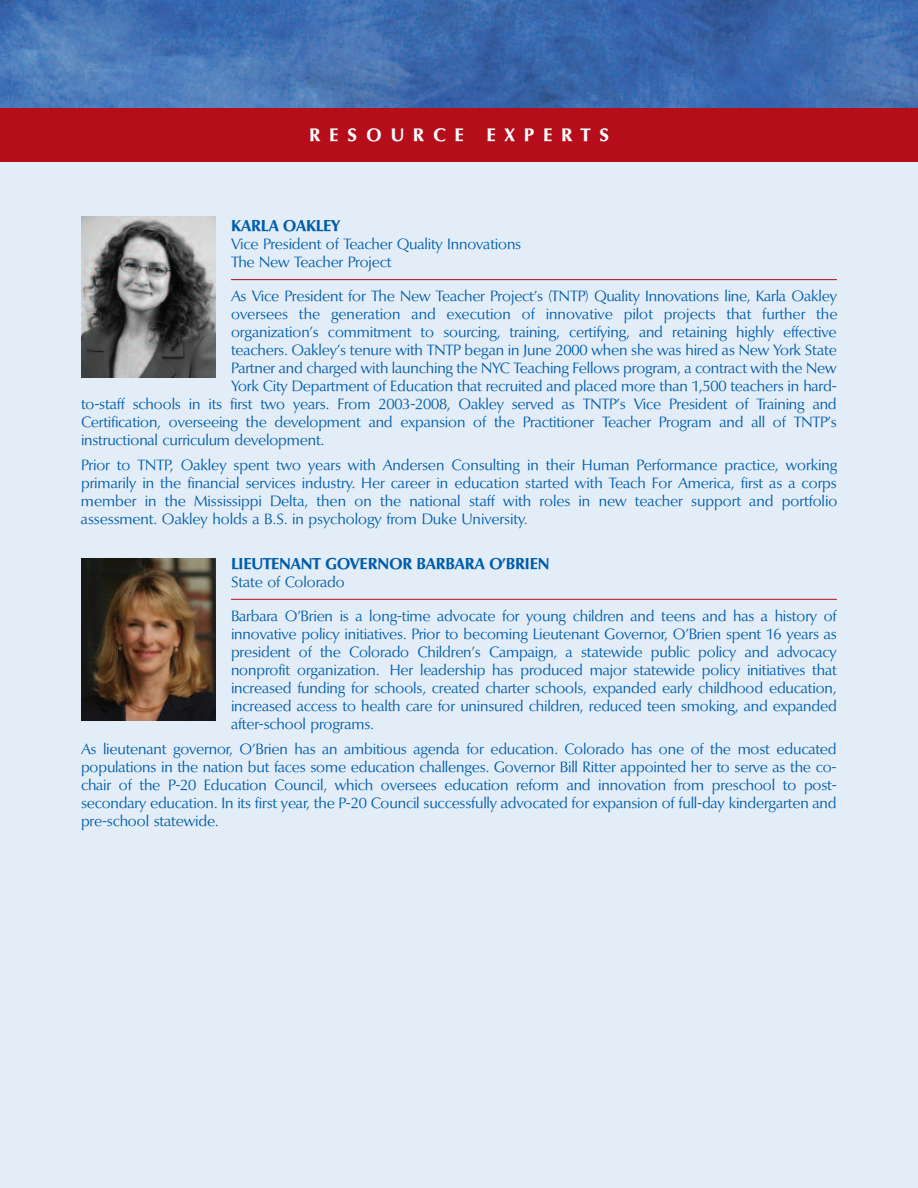
<style>
.page{position:relative;width:918px;height:1188px;background:#fff}
.page>*{position:absolute;margin:0;border:0;box-sizing:border-box;transform-origin:0 0}
.t1{font:700 18px "Optima BQ";letter-spacing:.51em;color:#fff}
.t2{font:700 15.75px "Optima BQ";letter-spacing:.01em;color:#015dab}
.t3{font:15px/18px "Optima BQ";letter-spacing:-.01em;color:#015dab;text-align:justify}
</style>
<div class="page">
<div style="left:0;top:155px;width:918px;height:1033px;background:#e3edf7"></div>
<img style="left:0;top:0;width:918px;height:108px">
<div style="left:0;top:108px;width:918px;height:54px;background:#b50e1a"></div>
<hr style="left:231px;top:279px;width:606px;height:1px;background:#b50e1a">
<hr style="left:231px;top:599px;width:606px;height:1px;background:#b50e1a">
<img style="left:81px;top:216px;width:135px;height:162px">
<img style="left:81px;top:559px;width:135px;height:162px">
<p class="t1" style="left:309px;top:126px;width:156px">RESOURCE</p>
<p class="t1" style="left:486px;top:126px;width:124px">EXPERTS</p>
<p class="t2" style="left:231px;top:218px;width:111px">KARLA OAKLEY</p>
<p class="t3" style="left:231px;top:236px;width:292px">Vice President of Teacher Quality Innovations<br>The New Teacher Project</p>
<p class="t3" style="left:231px;top:288px;width:607px">As Vice President for The New Teacher Project’s (TNTP) Quality Innovations line, Karla Oakley</p>
<p class="t3" style="left:231px;top:306px;width:608px">oversees the generation and execution of innovative pilot projects that further the</p>
<p class="t3" style="left:231px;top:324px;width:607px">organization’s commitment to sourcing, training, certifying, and retaining highly effective</p>
<p class="t3" style="left:231px;top:342px;width:607px">teachers. Oakley’s tenure with TNTP began in June 2000 when she was hired as New York State</p>
<p class="t3" style="left:231px;top:360px;width:607px">Partner and charged with launching the NYC Teaching Fellows program, a contract with the New</p>
<p class="t3" style="left:231px;top:378px;width:607px">York City Department of Education that recruited and placed more than 1,500 teachers in hard-</p>
<p class="t3" style="left:81px;top:396px;width:757px">to-staff schools in its first two years. From 2003-2008, Oakley served as TNTP’s Vice President of Training and</p>
<p class="t3" style="left:81px;top:414px;width:757px">Certification, overseeing the development and expansion of the Practitioner Teacher Program and all of TNTP’s</p>
<p class="t3" style="left:81px;top:432px;width:245px">instructional curriculum development.</p>
<p class="t3" style="left:81px;top:457px;width:758px">Prior to TNTP, Oakley spent two years with Andersen Consulting in their Human Performance practice, working primarily in the financial services industry. Her career in education started with Teach For America, first as a corps member in the Mississippi Delta, then on the national staff with roles in new teacher support and portfolio assessment. Oakley holds a B.S. in psychology from Duke University.</p>
<p class="t2" style="left:231px;top:555px;width:320px">LIEUTENANT GOVERNOR BARBARA O’BRIEN</p>
<p class="t3" style="left:231px;top:574px;width:115px">State of Colorado</p>
<p class="t3" style="left:231px;top:608px;width:607px">Barbara O’Brien is a long-time advocate for young children and teens and has a history of innovative policy initiatives. Prior to becoming Lieutenant Governor, O’Brien spent 16 years as president of the Colorado Children’s Campaign, a statewide public policy and advocacy nonprofit organization. Her leadership has produced major statewide policy initiatives that increased funding for schools, created charter schools, expanded early childhood education, increased access to health care for uninsured children, reduced teen smoking, and expanded after-school programs.</p>
<p class="t3" style="left:81px;top:740px;width:757px">As lieutenant governor, O’Brien has an ambitious agenda for education. Colorado has one of the most educated populations in the nation but faces some education challenges. Governor Bill Ritter appointed her to serve as the co&shy;chair of the P-20 Education Council, which oversees education reform and innovation from preschool to post&shy;secondary education. In its first year, the P-20 Council successfully advocated for expansion of full-day kindergarten and pre-school statewide.</p>
</div>
